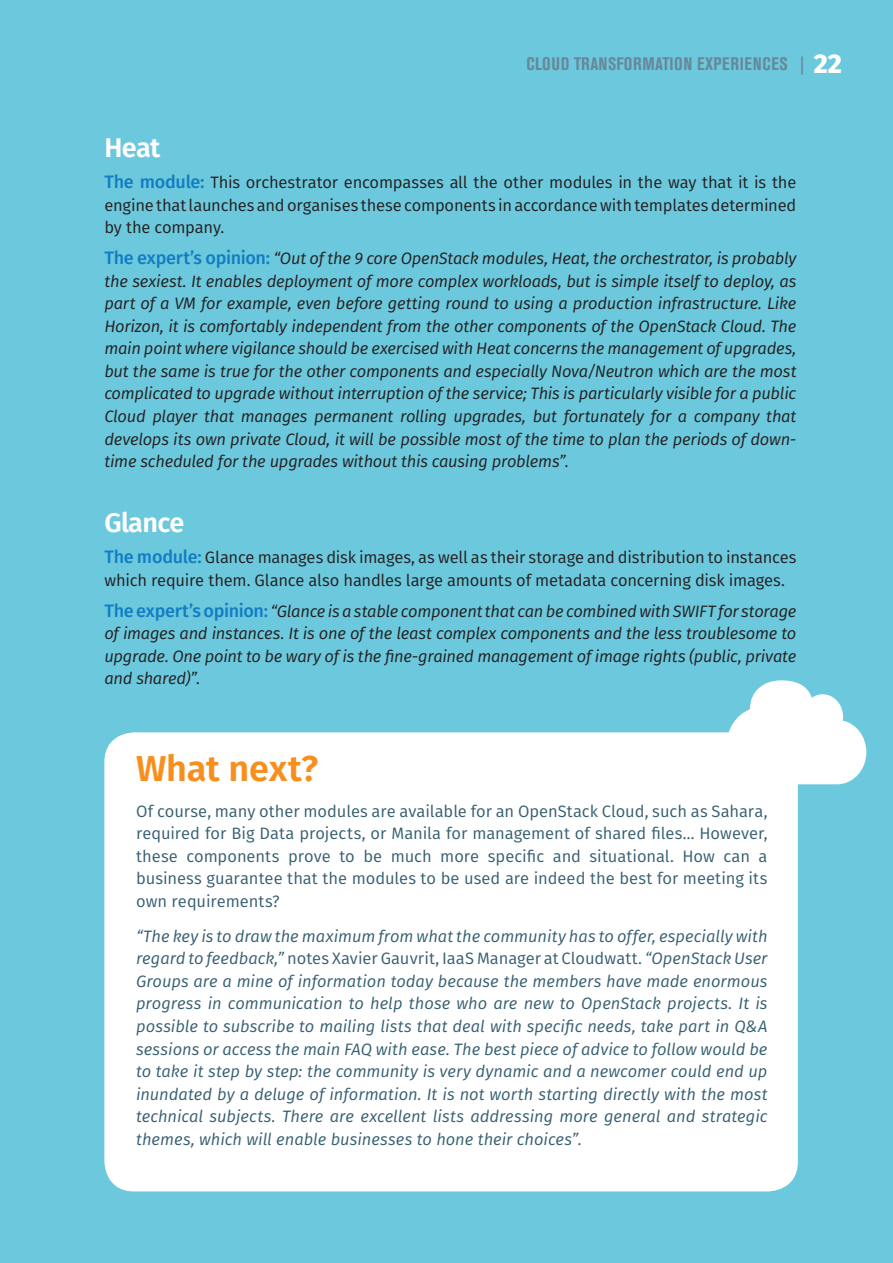
<style>
.page{position:relative;width:893px;height:1263px;background:#6cc8dc}
.page>*{position:absolute;margin:0;border:0;box-sizing:border-box;transform-origin:0 0}
.t1{font:600 36px "Fira Sans";letter-spacing:-.005em;color:#f78f1e}
.t2{font:600 27px "Fira Sans";letter-spacing:-.025em;color:#fff}
.t3{font:700 18px "Akzidenz Grot Con BQ";letter-spacing:.035em;color:#689}
.t4{font:italic 16.5px/22.5px "Fira Sans";letter-spacing:-.015em;color:#231f20;text-align:justify}
.t5{font:italic 16.5px/22.5px "Fira Sans";letter-spacing:-.005em;color:#365f71;text-align:justify}
.t6{font:16.5px/22.5px "Fira Sans";letter-spacing:-.01em;color:#231f20;text-align:justify}
.t7{font:16.5px/22.5px "Fira Sans";color:#365f71;text-align:justify}
.s1{font-family:"Fira Sans";font-weight:800;font-size:27px;color:#fff}
.s2{font-weight:500;font-size:18px;color:#127dc2}
.s3{font-weight:500;font-style:normal;font-size:18px;color:#127dc2}
.s4{font-style:normal}
</style>
<div class="page">
<div style="left:104px;top:732px;width:694px;height:459px;background:#fff;border-radius:30px"></div>
<svg style="left:726px;top:680px;width:140px;height:104px"></svg>
<p class="t3" style="left:526px;top:53px;width:317px">CLOUD TRANSFORMATION EXPERIENCES | <span class="s1">22</span></p>
<h2 class="t2" style="left:104px;top:129px;width:57px">Heat</h2>
<p class="t6" style="left:104px;top:173px;width:694px"><span class="s2">The module:</span> This orchestrator encompasses all the other modules in the way that it is the engine that launches and organises these components in accordance with templates determined by the company.</p>
<p class="t4" style="left:104px;top:249px;width:694px"><span class="s3">The expert’s opinion:</span> “Out of the 9 core OpenStack modules, Heat, the orchestrator, is probably the sexiest. It enables deployment of more complex workloads, but is simple itself to deploy, as part of a VM for example, even before getting round to using a production infrastructure. Like Horizon, it is comfortably independent from the other components of the OpenStack Cloud. The main point where vigilance should be exercised with Heat concerns the management of upgrades, but the same is true for the other components and especially Nova/Neutron which are the most complicated to upgrade without interruption of the service; This is particularly visible for a public Cloud player that manages permanent rolling upgrades, but fortunately for a company that develops its own private Cloud, it will be possible most of the time to plan the periods of down&shy;time scheduled for the upgrades without this causing problems”.</p>
<h2 class="t2" style="left:104px;top:504px;width:81px">Glance</h2>
<p class="t6" style="left:104px;top:547px;width:693px"><span class="s2">The module:</span> Glance manages disk images, as well as their storage and distribution to instances which require them. Glance also handles large amounts of metadata concerning disk images.</p>
<p class="t4" style="left:104px;top:601px;width:694px"><span class="s3">The expert’s opinion:</span> “Glance is a stable component that can be combined with SWIFT for storage of images and instances. It is one of the least complex components and the less troublesome to upgrade. One point to be wary of is the fine-grained management of image rights (public, private and shared)”.</p>
<h1 class="t1" style="left:136px;top:743px;width:184px">What next?</h1>
<p class="t7" style="left:136px;top:801px;width:633px">Of course, many other modules are available for an OpenStack Cloud, such as Sahara, required for Big Data projects, or Manila for management of shared files… However, these components prove to be much more specific and situational. How can a business guarantee that the modules to be used are indeed the best for meeting its own requirements?</p>
<p class="t5" style="left:136px;top:926px;width:633px">“The key is to draw the maximum from what the community has to offer, especially with regard to feedback,” <span class="s4">notes Xavier Gauvrit, IaaS Manager at Cloudwatt.</span> “OpenStack User Groups are a mine of information today because the members have made enormous progress in communication to help those who are new to OpenStack projects. It is possible to subscribe to mailing lists that deal with specific needs, take part in Q&amp;A sessions or access the main FAQ with ease. The best piece of advice to follow would be to take it step by step: the community is very dynamic and a newcomer could end up inundated by a deluge of information. It is not worth starting directly with the most technical subjects. There are excellent lists addressing more general and strategic themes, which will enable businesses to hone their choices”.</p>
</div>
